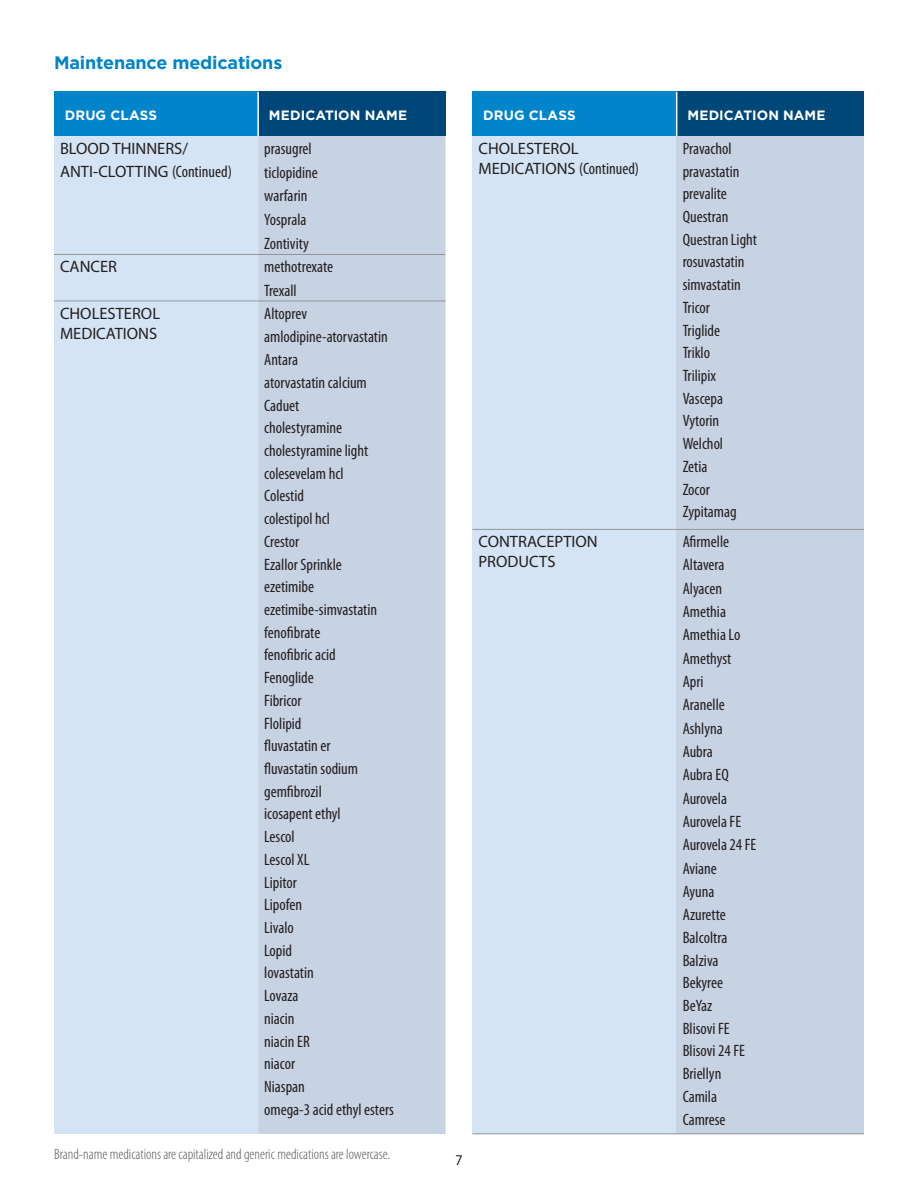
<style>
.page{position:relative;width:918px;height:1188px;background:#fff}
.page>*{position:absolute;margin:0;border:0;box-sizing:border-box;transform-origin:0 0}
.Subhead_body_bold_12{font:700 18px "Gotham";letter-spacing:-.01em;color:#0084ca}
.t1{font:condensed 16.5px "Myriad Pro";color:#231f20}
.t2{font:16.5px/19.8px "Myriad Pro";color:#231f20}
.M-Legal_copy_Cat{font:300 condensed 15px "Myriad Pro";color:#57585a}
.t3{font:semi-condensed 15px "Myriad Pro";color:#231f20}
.t4{font:700 13.5px "Gotham";letter-spacing:.005em;color:#fff}
.s1{font-stretch:condensed}
</style>
<div class="page">
<div style="left:54px;top:92px;width:204px;height:44px;background:#0084ca"></div>
<div style="left:258px;top:92px;width:188px;height:44px;background:#004779"></div>
<div style="left:54px;top:136px;width:204px;height:998px;background:#d4e4f4"></div>
<div style="left:258px;top:136px;width:188px;height:998px;background:#c7d2e3"></div>
<hr style="left:257px;top:92px;width:2px;height:44px;background:#fff">
<hr style="left:54px;top:254px;width:204px;height:1px;background:#939598">
<hr style="left:54px;top:301px;width:204px;height:1px;background:#939598">
<hr style="left:258px;top:254px;width:188px;height:1px;background:#939598">
<hr style="left:258px;top:301px;width:188px;height:1px;background:#939598">
<div style="left:472px;top:92px;width:205px;height:44px;background:#0084ca"></div>
<div style="left:677px;top:92px;width:187px;height:44px;background:#004779"></div>
<div style="left:472px;top:136px;width:205px;height:392px;background:#d4e4f4"></div>
<div style="left:677px;top:136px;width:187px;height:392px;background:#c7d2e3"></div>
<hr style="left:676px;top:92px;width:1px;height:44px;background:#fff">
<div style="left:472px;top:529px;width:205px;height:605px;background:#d4e4f4"></div>
<div style="left:677px;top:529px;width:187px;height:605px;background:#c7d2e3"></div>
<hr style="left:472px;top:529px;width:205px;height:1px;background:#939598">
<hr style="left:472px;top:1134px;width:205px;height:1px;background:#939598">
<hr style="left:677px;top:529px;width:187px;height:1px;background:#939598">
<hr style="left:677px;top:1134px;width:187px;height:1px;background:#939598">
<p class="Subhead_body_bold_12" style="left:54px;top:51px;width:230px">Maintenance medications</p>
<p class="t4" style="left:65px;top:106px;width:94px">DRUG CLASS</p>
<p class="t4" style="left:269px;top:106px;width:140px">MEDICATION NAME</p>
<p class="t2" style="left:60px;top:138px;width:130px">BLOOD THINNERS/</p>
<p class="t2" style="left:60px;top:161px;width:173px">ANTI-CLOTTING <span class="s1">(Continued)</span></p>
<p class="t1" style="left:264px;top:139px;width:49px">prasugrel</p>
<p class="t1" style="left:264px;top:163px;width:55px">ticlopidine</p>
<p class="t1" style="left:264px;top:187px;width:45px">warfarin</p>
<p class="t1" style="left:264px;top:211px;width:44px">Yosprala</p>
<p class="t1" style="left:264px;top:235px;width:46px">Zontivity</p>
<p class="t2" style="left:60px;top:257px;width:59px">CANCER</p>
<p class="t1" style="left:264px;top:258px;width:70px">methotrexate</p>
<p class="t1" style="left:264px;top:281px;width:34px">Trexall</p>
<p class="t2" style="left:60px;top:303px;width:102px">CHOLESTEROL<br>MEDICATIONS</p>
<p class="t1" style="left:264px;top:304px;width:44px">Altoprev</p>
<p class="t1" style="left:264px;top:328px;width:125px">amlodipine-atorvastatin</p>
<p class="t1" style="left:264px;top:351px;width:35px">Antara</p>
<p class="t1" style="left:264px;top:374px;width:104px">atorvastatin calcium</p>
<p class="t1" style="left:264px;top:396px;width:37px">Caduet</p>
<p class="t1" style="left:264px;top:419px;width:79px">cholestyramine</p>
<p class="t1" style="left:264px;top:442px;width:106px">cholestyramine light</p>
<p class="t1" style="left:264px;top:464px;width:81px">colesevelam hcl</p>
<p class="t1" style="left:264px;top:487px;width:41px">Colestid</p>
<p class="t1" style="left:264px;top:510px;width:67px">colestipol hcl</p>
<p class="t1" style="left:264px;top:533px;width:37px">Crestor</p>
<p class="t1" style="left:264px;top:555px;width:79px">Ezallor Sprinkle</p>
<p class="t1" style="left:264px;top:578px;width:51px">ezetimibe</p>
<p class="t1" style="left:264px;top:601px;width:115px">ezetimibe-simvastatin</p>
<p class="t1" style="left:264px;top:623px;width:58px">fenofibrate</p>
<p class="t1" style="left:264px;top:646px;width:73px">fenofibric acid</p>
<p class="t1" style="left:264px;top:669px;width:51px">Fenoglide</p>
<p class="t1" style="left:264px;top:691px;width:39px">Fibricor</p>
<p class="t1" style="left:264px;top:714px;width:39px">Flolipid</p>
<p class="t1" style="left:264px;top:737px;width:68px">fluvastatin er</p>
<p class="t1" style="left:264px;top:760px;width:95px">fluvastatin sodium</p>
<p class="t1" style="left:264px;top:782px;width:59px">gemfibrozil</p>
<p class="t1" style="left:264px;top:805px;width:78px">icosapent ethyl</p>
<p class="t1" style="left:264px;top:828px;width:32px">Lescol</p>
<p class="t1" style="left:264px;top:850px;width:47px">Lescol XL</p>
<p class="t1" style="left:264px;top:873px;width:34px">Lipitor</p>
<p class="t1" style="left:264px;top:896px;width:40px">Lipofen</p>
<p class="t1" style="left:264px;top:919px;width:31px">Livalo</p>
<p class="t1" style="left:264px;top:941px;width:29px">Lopid</p>
<p class="t1" style="left:264px;top:964px;width:51px">lovastatin</p>
<p class="t1" style="left:264px;top:987px;width:36px">Lovaza</p>
<p class="t1" style="left:264px;top:1009px;width:32px">niacin</p>
<p class="t1" style="left:264px;top:1032px;width:47px">niacin ER</p>
<p class="t1" style="left:264px;top:1055px;width:33px">niacor</p>
<p class="t1" style="left:264px;top:1078px;width:42px">Niaspan</p>
<p class="t1" style="left:264px;top:1100px;width:131px">omega-3 acid ethyl esters</p>
<p class="M-Legal_copy_Cat" style="left:54px;top:1146px;width:338px">Brand-name medications are capitalized and generic medications are lowercase.</p>
<p class="t3" style="left:455px;top:1152px;width:9px">7</p>
<p class="t4" style="left:483px;top:106px;width:94px">DRUG CLASS</p>
<p class="t4" style="left:687px;top:106px;width:140px">MEDICATION NAME</p>
<p class="t2" style="left:478px;top:138px;width:162px">CHOLESTEROL<br>MEDICATIONS <span class="s1">(Continued)</span></p>
<p class="t1" style="left:683px;top:139px;width:51px">Pravachol</p>
<p class="t1" style="left:683px;top:162px;width:58px">pravastatin</p>
<p class="t1" style="left:683px;top:185px;width:46px">prevalite</p>
<p class="t1" style="left:683px;top:208px;width:47px">Questran</p>
<p class="t1" style="left:683px;top:230px;width:76px">Questran Light</p>
<p class="t1" style="left:683px;top:253px;width:63px">rosuvastatin</p>
<p class="t1" style="left:683px;top:276px;width:60px">simvastatin</p>
<p class="t1" style="left:683px;top:298px;width:29px">Tricor</p>
<p class="t1" style="left:683px;top:321px;width:39px">Triglide</p>
<p class="t1" style="left:683px;top:344px;width:29px">Triklo</p>
<p class="t1" style="left:683px;top:367px;width:35px">Trilipix</p>
<p class="t1" style="left:683px;top:389px;width:42px">Vascepa</p>
<p class="t1" style="left:683px;top:412px;width:38px">Vytorin</p>
<p class="t1" style="left:683px;top:435px;width:42px">Welchol</p>
<p class="t1" style="left:683px;top:457px;width:26px">Zetia</p>
<p class="t1" style="left:683px;top:480px;width:29px">Zocor</p>
<p class="t1" style="left:683px;top:503px;width:56px">Zypitamag</p>
<p class="t2" style="left:478px;top:531px;width:121px">CONTRACEPTION<br>PRODUCTS</p>
<p class="t1" style="left:683px;top:533px;width:48px">Afirmelle</p>
<p class="t1" style="left:683px;top:556px;width:43px">Altavera</p>
<p class="t1" style="left:683px;top:579px;width:41px">Alyacen</p>
<p class="t1" style="left:683px;top:603px;width:45px">Amethia</p>
<p class="t1" style="left:683px;top:626px;width:59px">Amethia Lo</p>
<p class="t1" style="left:683px;top:649px;width:50px">Amethyst</p>
<p class="t1" style="left:683px;top:673px;width:22px">Apri</p>
<p class="t1" style="left:683px;top:696px;width:44px">Aranelle</p>
<p class="t1" style="left:683px;top:719px;width:42px">Ashlyna</p>
<p class="t1" style="left:683px;top:743px;width:32px">Aubra</p>
<p class="t1" style="left:683px;top:766px;width:48px">Aubra EQ</p>
<p class="t1" style="left:683px;top:789px;width:46px">Aurovela</p>
<p class="t1" style="left:683px;top:813px;width:60px">Aurovela FE</p>
<p class="t1" style="left:683px;top:836px;width:75px">Aurovela 24 FE</p>
<p class="t1" style="left:683px;top:859px;width:36px">Aviane</p>
<p class="t1" style="left:683px;top:882px;width:33px">Ayuna</p>
<p class="t1" style="left:683px;top:906px;width:45px">Azurette</p>
<p class="t1" style="left:683px;top:928px;width:46px">Balcoltra</p>
<p class="t1" style="left:683px;top:951px;width:37px">Balziva</p>
<p class="t1" style="left:683px;top:974px;width:42px">Bekyree</p>
<p class="t1" style="left:683px;top:997px;width:31px">BeYaz</p>
<p class="t1" style="left:683px;top:1019px;width:48px">Blisovi FE</p>
<p class="t1" style="left:683px;top:1042px;width:64px">Blisovi 24 FE</p>
<p class="t1" style="left:683px;top:1065px;width:40px">Briellyn</p>
<p class="t1" style="left:683px;top:1087px;width:36px">Camila</p>
<p class="t1" style="left:683px;top:1110px;width:44px">Camrese</p>
</div>
